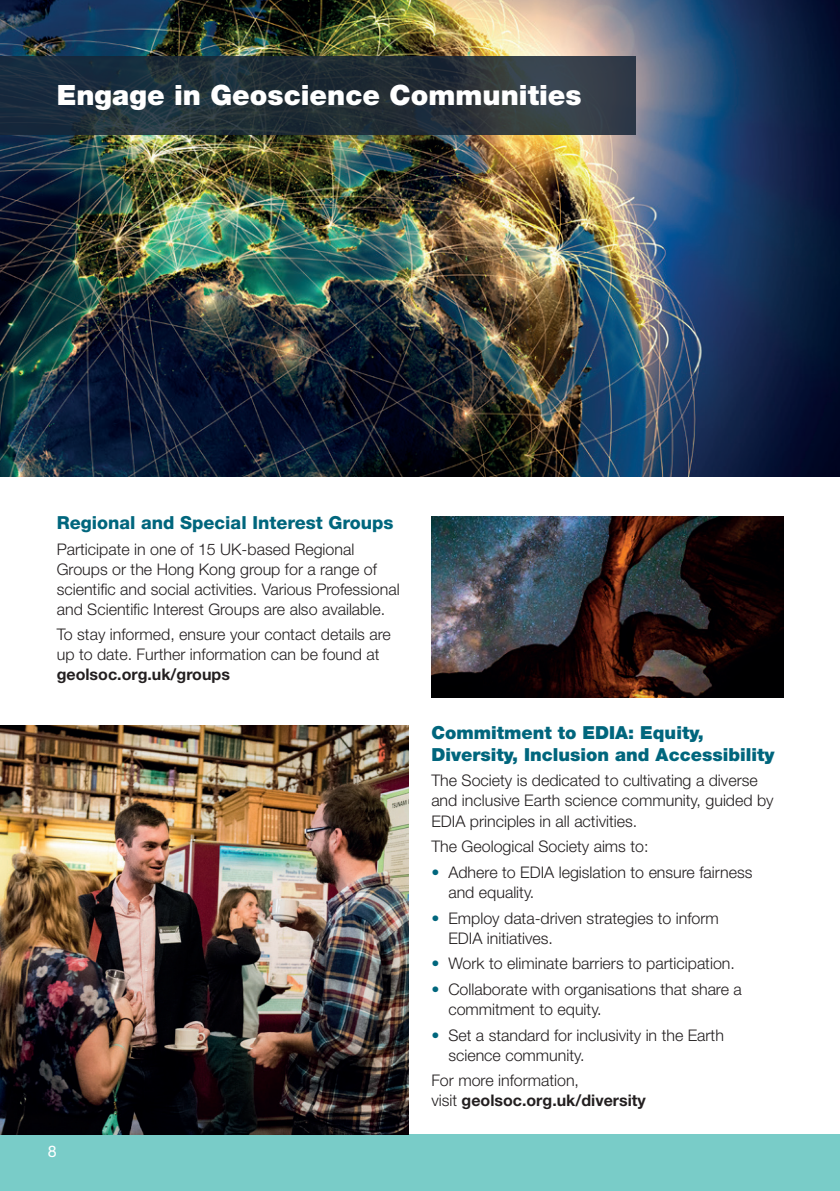
<style>
.page{position:relative;width:840px;height:1191px;background:#fff}
.page>*{position:absolute;margin:0;border:0;box-sizing:border-box;transform-origin:0 0}
.t1{font:900 28px "Helvetica Neue LT Std";color:#fff}
.t2{font:900 18px/22px "Helvetica Neue LT Std";color:#00667d}
.t3{font:800 18px "Helvetica Neue LT Std";color:#00667d}
.t4{font:300 16px/20px "Helvetica Neue LT Std";color:#231f20}
.t5{font:700 16px "Helvetica Neue LT Std";color:#231f20}
.t6{font:16px "Helvetica Neue LT Std";color:#fff}
.s1{font-weight:700;color:#00667d}
.s2{font-weight:700}
</style>
<div class="page">
<hr style="left:839px;top:57px;width:1px;height:79px;background:#172637">
<div style="left:0;top:1134px;width:839px;height:57px;background:#79ccc8"></div>
<img style="left:0;top:0;width:839px;height:476px">
<img style="left:0;top:726px;width:408px;height:408px">
<img style="left:431px;top:516px;width:351px;height:181px">
<svg style="left:0;top:57px;width:635px;height:78px;background:#25323c"></svg>
<h1 class="t1" style="left:57px;top:78px;width:526px">Engage in Geoscience Communities</h1>
<p class="t3" style="left:57px;top:512px;width:338px">Regional and Special Interest Groups</p>
<p class="t4" style="left:57px;top:538px;width:344px">Participate in one of 15 UK-based Regional Groups or the Hong Kong group for a range of scientific and social activities. Various Professional and Scientific Interest Groups are also available.</p>
<p class="t4" style="left:57px;top:624px;width:335px">To stay informed, ensure your contact details are up to date. Further information can be found at</p>
<p class="t5" style="left:57px;top:664px;width:175px">geolsoc.org.uk/groups</p>
<p class="t6" style="left:48px;top:1141px;width:10px">8</p>
<p class="t2" style="left:431px;top:721px;width:344px">Commitment to EDIA: Equity,<br>Diversity, Inclusion and Accessibility</p>
<p class="t4" style="left:431px;top:770px;width:343px">The Society is dedicated to cultivating a diverse and inclusive Earth science community, guided by<br>EDIA principles in all activities.</p>
<p class="t4" style="left:431px;top:836px;width:218px">The Geological Society aims to:</p>
<p class="t4" style="left:448px;top:861px;width:305px;text-indent:-17px"><span class="s1">•</span> Adhere to EDIA legislation to ensure fairness and equality.</p>
<p class="t4" style="left:448px;top:907px;width:272px;text-indent:-17px"><span class="s1">•</span> Employ data-driven strategies to inform<br>EDIA initiatives.</p>
<p class="t4" style="left:431px;top:953px;width:305px"><span class="s1">•</span> Work to eliminate barriers to participation.</p>
<p class="t4" style="left:448px;top:978px;width:295px;text-indent:-17px"><span class="s1">•</span> Collaborate with organisations that share a commitment to equity.</p>
<p class="t4" style="left:448px;top:1024px;width:277px;text-indent:-17px"><span class="s1">•</span> Set a standard for inclusivity in the Earth science community.</p>
<p class="t4" style="left:431px;top:1070px;width:216px">For more information,<br>visit <span class="s2">geolsoc.org.uk/diversity</span></p>
</div>
